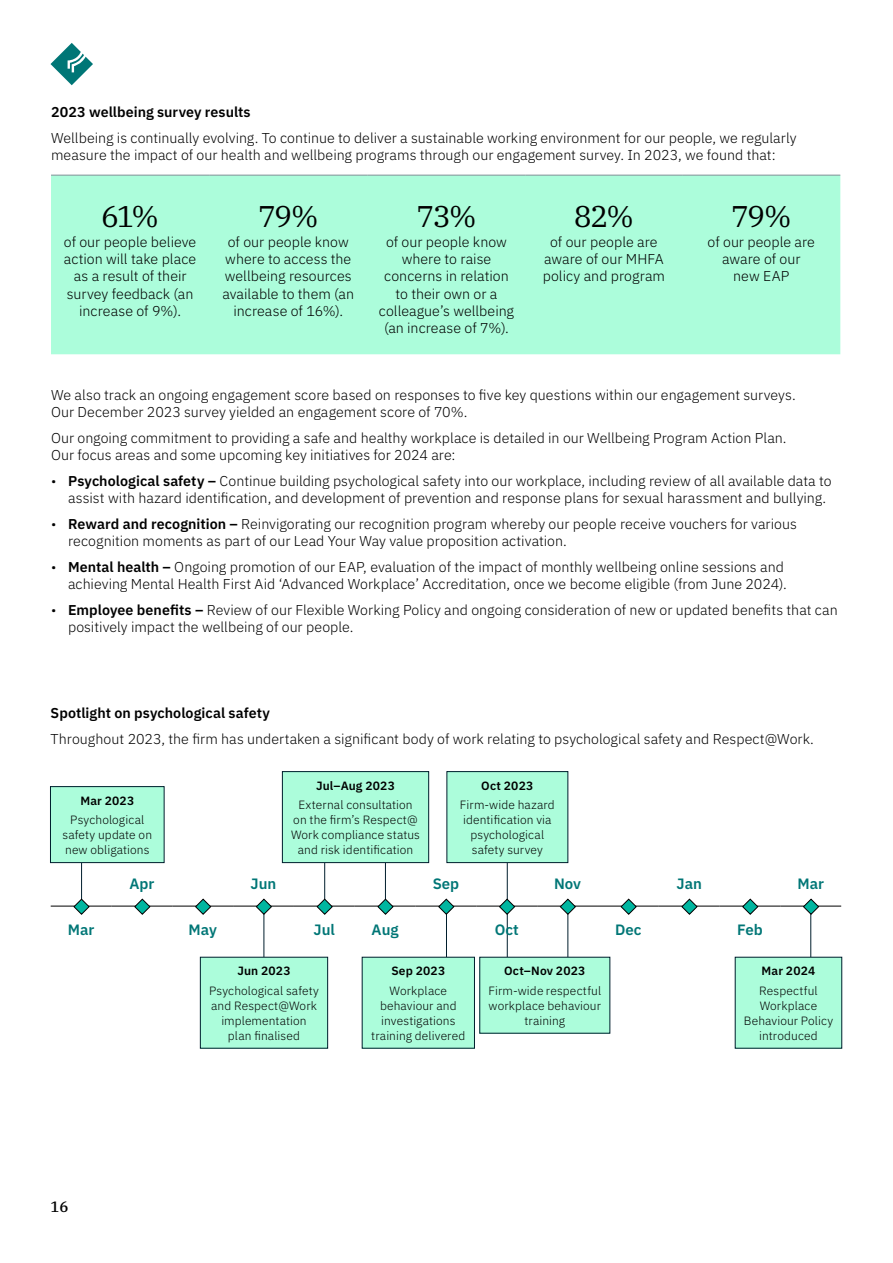
<style>
.page{position:relative;width:893px;height:1263px;background:#fff}
.page>*{position:absolute;margin:0;border:0;box-sizing:border-box;transform-origin:0 0}
.t1{font:30px "IBM Plex Serif";letter-spacing:-.06em;color:#000}
.t2{font:600 15px "IBM Plex Sans";color:#007676}
.t3{font:500 15px "IBM Plex Serif";color:#000}
.t4{font:300 14.25px/17.2px "IBM Plex Sans";color:#000}
.t5{font:600 14.25px "IBM Plex Sans";color:#000}
.t6{font:300 12px/15px "IBM Plex Sans";letter-spacing:.01em;color:#000;text-align:center}
.t7{font:600 12px "IBM Plex Sans";letter-spacing:.015em;color:#000}
.s1{font-weight:600}
</style>
<div class="page">
<div style="left:51px;top:176px;width:789px;height:178px;background:#acfddb"></div>
<hr style="left:51px;top:175px;width:158px;height:1px;background:#808f96">
<hr style="left:209px;top:175px;width:158px;height:1px;background:#808f96">
<hr style="left:367px;top:175px;width:159px;height:1px;background:#808f96">
<hr style="left:526px;top:175px;width:156px;height:1px;background:#808f96">
<hr style="left:682px;top:175px;width:158px;height:1px;background:#808f96">
<hr style="left:568px;top:911px;width:1px;height:50px;background:#001e2d">
<hr style="left:385px;top:861px;width:1px;height:45px;background:#001e2d">
<hr style="left:324px;top:857px;width:1px;height:45px;background:#001e2d">
<hr style="left:507px;top:857px;width:1px;height:102px;background:#001e2d">
<hr style="left:81px;top:861px;width:1px;height:45px;background:#001e2d">
<div style="left:50px;top:787px;width:114px;height:75px;background:#acfddb"></div>
<div style="left:50px;top:786px;width:114px;height:77px;border:1px solid #001e2d"></div>
<div style="left:282px;top:772px;width:147px;height:90px;background:#acfddb"></div>
<div style="left:282px;top:771px;width:147px;height:92px;border:1px solid #001e2d"></div>
<div style="left:447px;top:772px;width:121px;height:90px;background:#acfddb"></div>
<div style="left:447px;top:771px;width:121px;height:92px;border:1px solid #001e2d"></div>
<hr style="left:810px;top:911px;width:1px;height:50px;background:#001e2d">
<hr style="left:264px;top:912px;width:1px;height:45px;background:#001e2d">
<hr style="left:446px;top:911px;width:1px;height:50px;background:#001e2d">
<div style="left:200px;top:957px;width:128px;height:91px;background:#acfddb"></div>
<div style="left:200px;top:957px;width:128px;height:91px;border:1px solid #001e2d"></div>
<div style="left:362px;top:957px;width:112px;height:91px;background:#acfddb"></div>
<div style="left:480px;top:957px;width:130px;height:76px;background:#acfddb"></div>
<div style="left:735px;top:957px;width:107px;height:91px;background:#acfddb"></div>
<hr style="left:51px;top:906px;width:61px;height:1px;background:#000">
<hr style="left:112px;top:906px;width:60px;height:1px;background:#000">
<hr style="left:172px;top:906px;width:61px;height:1px;background:#000">
<hr style="left:233px;top:906px;width:61px;height:1px;background:#000">
<hr style="left:294px;top:906px;width:61px;height:1px;background:#000">
<hr style="left:355px;top:906px;width:61px;height:1px;background:#000">
<hr style="left:416px;top:906px;width:60px;height:1px;background:#000">
<hr style="left:476px;top:906px;width:61px;height:1px;background:#000">
<hr style="left:537px;top:906px;width:61px;height:1px;background:#000">
<hr style="left:598px;top:906px;width:61px;height:1px;background:#000">
<hr style="left:659px;top:906px;width:61px;height:1px;background:#000">
<hr style="left:720px;top:906px;width:60px;height:1px;background:#000">
<hr style="left:780px;top:906px;width:61px;height:1px;background:#000">
<svg style="left:73px;top:899px;width:17px;height:16px"></svg>
<svg style="left:499px;top:899px;width:16px;height:16px"></svg>
<svg style="left:134px;top:899px;width:16px;height:16px"></svg>
<svg style="left:195px;top:899px;width:16px;height:16px"></svg>
<svg style="left:256px;top:899px;width:16px;height:16px"></svg>
<svg style="left:317px;top:899px;width:16px;height:16px"></svg>
<svg style="left:377px;top:899px;width:17px;height:16px"></svg>
<svg style="left:438px;top:899px;width:16px;height:16px"></svg>
<svg style="left:560px;top:899px;width:16px;height:16px"></svg>
<svg style="left:681px;top:899px;width:16px;height:16px"></svg>
<svg style="left:621px;top:899px;width:16px;height:16px"></svg>
<svg style="left:742px;top:899px;width:16px;height:16px"></svg>
<svg style="left:803px;top:899px;width:16px;height:16px"></svg>
<svg style="left:50px;top:43px;width:43px;height:42px"></svg>
<p class="t5" style="left:51px;top:101px;width:201px">2023 wellbeing survey results</p>
<p class="t4" style="left:51px;top:128px;width:747px">Wellbeing is continually evolving. To continue to deliver a sustainable working environment for our people, we regularly measure the impact of our health and wellbeing programs through our engagement survey. In 2023, we found that:</p>
<h1 class="t1" style="left:101px;top:193px;width:59px">61%</h1>
<h1 class="t1" style="left:258px;top:193px;width:62px">79%</h1>
<h1 class="t1" style="left:416px;top:193px;width:62px">73%</h1>
<h1 class="t1" style="left:574px;top:193px;width:62px">82%</h1>
<h1 class="t1" style="left:731px;top:193px;width:62px">79%</h1>
<p class="t4" style="left:64px;top:232px;width:134px;text-align:center">of our people believe action will take place as a result of their survey feedback (an increase of 9%).</p>
<p class="t4" style="left:222px;top:232px;width:133px;text-align:center">of our people know where to access the wellbeing resources available to them (an increase of 16%).</p>
<p class="t4" style="left:379px;top:232px;width:137px;text-align:center">of our people know where to raise concerns in relation to their own or a colleague’s wellbeing (an increase of 7%).</p>
<p class="t4" style="left:543px;top:232px;width:124px;text-align:center">of our people are aware of our MHFA policy and program</p>
<p class="t4" style="left:708px;top:232px;width:109px;text-align:center">of our people are aware of our new EAP</p>
<p class="t4" style="left:51px;top:385px;width:746px">We also track an ongoing engagement score based on responses to five key questions within our engagement surveys.<br>Our December 2023 survey yielded an engagement score of 70%.</p>
<p class="t4" style="left:51px;top:428px;width:737px">Our ongoing commitment to providing a safe and healthy workplace is detailed in our Wellbeing Program Action Plan.<br>Our focus areas and some upcoming key initiatives for 2024 are:</p>
<p class="t4" style="left:68px;top:471px;width:765px;text-indent:-17px">• <span class="s1">Psychological safety –</span> Continue building psychological safety into our workplace, including review of all available data to assist with hazard identification, and development of prevention and response plans for sexual harassment and bullying.</p>
<p class="t4" style="left:68px;top:514px;width:730px;text-indent:-17px">• <span class="s1">Reward and recognition –</span> Reinvigorating our recognition program whereby our people receive vouchers for various recognition moments as part of our Lead Your Way value proposition activation.</p>
<p class="t4" style="left:51px;top:557px;width:737px;text-align:right">• <span class="s1">Mental health –</span> Ongoing promotion of our EAP, evaluation of the impact of monthly wellbeing online sessions and achieving Mental Health First Aid ‘Advanced Workplace’ Accreditation, once we become eligible (from June 2024).</p>
<p class="t4" style="left:68px;top:600px;width:771px;text-indent:-17px">• <span class="s1">Employee benefits –</span> Review of our Flexible Working Policy and ongoing consideration of new or updated benefits that can positively impact the wellbeing of our people.</p>
<p class="t5" style="left:51px;top:702px;width:221px">Spotlight on psychological safety</p>
<p class="t4" style="left:51px;top:729px;width:765px">Throughout 2023, the firm has undertaken a significant body of work relating to psychological safety and Respect@Work.</p>
<p class="t7" style="left:80px;top:791px;width:55px">Mar 2023</p>
<p class="t6" style="left:63px;top:811px;width:91px">Psychological safety update on new obligations</p>
<p class="t7" style="left:316px;top:776px;width:80px">Jul–Aug 2023</p>
<p class="t6" style="left:291px;top:796px;width:130px">External consultation on the firm’s Respect@<br>Work compliance status and risk identification</p>
<p class="t7" style="left:481px;top:776px;width:54px">Oct 2023</p>
<p class="t6" style="left:460px;top:796px;width:96px">Firm-wide hazard identification via psychological safety survey</p>
<p class="t2" style="left:129px;top:872px;width:26px">Apr</p>
<p class="t2" style="left:251px;top:872px;width:27px">Jun</p>
<p class="t2" style="left:433px;top:872px;width:28px">Sep</p>
<p class="t2" style="left:554px;top:872px;width:28px">Nov</p>
<p class="t2" style="left:676px;top:872px;width:27px">Jan</p>
<p class="t2" style="left:797px;top:872px;width:28px">Mar</p>
<p class="t2" style="left:68px;top:918px;width:28px">Mar</p>
<p class="t2" style="left:189px;top:918px;width:30px">May</p>
<p class="t2" style="left:314px;top:918px;width:23px">Jul</p>
<p class="t2" style="left:372px;top:918px;width:29px">Aug</p>
<p class="t2" style="left:495px;top:918px;width:25px">Oct</p>
<p class="t2" style="left:615px;top:918px;width:28px">Dec</p>
<p class="t2" style="left:737px;top:918px;width:27px">Feb</p>
<p class="t3" style="left:50px;top:1195px;width:19px">16</p>
<p class="t7" style="left:237px;top:961px;width:55px">Jun 2023</p>
<p class="t6" style="left:209px;top:982px;width:111px">Psychological safety and Respect@Work implementation plan finalised</p>
<p class="t7" style="left:391px;top:961px;width:55px">Sep 2023</p>
<p class="t6" style="left:371px;top:982px;width:96px">Workplace behaviour and investigations training delivered</p>
<p class="t7" style="left:504px;top:961px;width:83px">Oct–Nov 2023</p>
<p class="t6" style="left:488px;top:982px;width:114px">Firm-wide respectful workplace behaviour training</p>
<p class="t7" style="left:762px;top:961px;width:55px">Mar 2024</p>
<p class="t6" style="left:744px;top:982px;width:91px">Respectful<br>Workplace<br>Behaviour Policy introduced</p>
</div>
